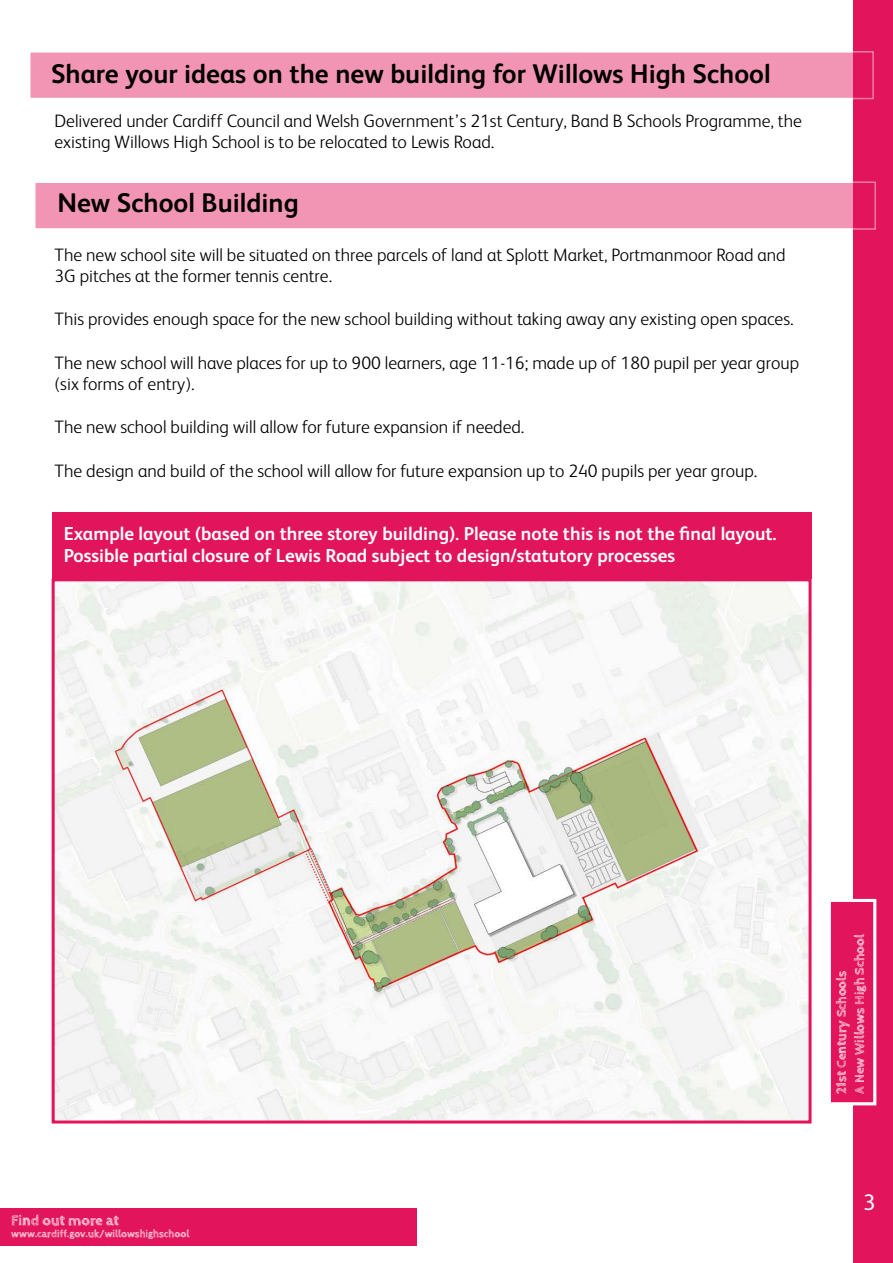
<style>
.page{position:relative;width:893px;height:1263px;background:#fff}
.page>*{position:absolute;margin:0;border:0;box-sizing:border-box;transform-origin:0 0}
.t1{font:700 27px "FS Albert";color:#000}
.t2{font:22.5px "FS Albert";color:#fff}
.t3{font:700 18.75px/22.5px "FS Albert";color:#fff}
.t4{font:300 18px/21.6px "FS Albert";color:#000}
.t5{font:700 14.85px "Cabin Sketch";color:#fff}
.t6{font:700 13.5px/18px "Cabin Sketch";color:#fff}
.t7{font:700 10.5px "Cabin Sketch";color:#fff}
.t8{font:700 8.4px/9px "Cabin Sketch";letter-spacing:-.025em;color:#fff}
</style>
<div class="page">
<div style="left:0;top:1208px;width:417px;height:38px;background:#e2145b"></div>
<div style="left:853px;top:0;width:40px;height:1263px;background:#e2145b"></div>
<div style="left:29px;top:51px;width:845px;height:48px;background:#f295b5;border:2px solid #fff"></div>
<div style="left:34px;top:181px;width:842px;height:49px;background:#f295b5;border:2px solid #fff"></div>
<img style="left:56px;top:582px;width:752px;height:537px">
<div style="left:52px;top:578px;width:760px;height:545px;border:3px solid #e2145b"></div>
<div style="left:52px;top:512px;width:759px;height:67px;background:#e2145b"></div>
<div style="left:828px;top:899px;width:48px;height:206px;background:#e2145b;border:3px solid #fff"></div>
<h1 class="t1" style="left:51px;top:56px;width:721px">Share your ideas on the new building for Willows High School</h1>
<p class="t4" style="left:55px;top:109px;width:749px">Delivered under Cardiff Council and Welsh Government’s 21st Century, Band B Schools Programme, the existing Willows High School is to be relocated to Lewis Road.</p>
<h1 class="t1" style="left:57px;top:185px;width:243px">New School Building</h1>
<p class="t4" style="left:55px;top:243px;width:733px">The new school site will be situated on three parcels of land at Splott Market, Portmanmoor Road and<br>3G pitches at the former tennis centre.</p>
<p class="t4" style="left:55px;top:307px;width:741px">This provides enough space for the new school building without taking away any existing open spaces.</p>
<p class="t4" style="left:55px;top:351px;width:746px">The new school will have places for up to 900 learners, age 11-16; made up of 180 pupil per year group (six forms of entry).</p>
<p class="t4" style="left:55px;top:415px;width:471px">The new school building will allow for future expansion if needed.</p>
<p class="t4" style="left:55px;top:459px;width:704px">The design and build of the school will allow for future expansion up to 240 pupils per year group.</p>
<p class="t3" style="left:64px;top:521px;width:714px">Example layout (based on three storey building). Please note this is not the final layout.<br>Possible partial closure of Lewis Road subject to design/statutory processes</p>
<p class="t5" style="left:11px;top:1212px;width:109px">Find out more at</p>
<p class="t7" style="left:11px;top:1228px;width:180px">www.cardiff.gov.uk/willowshighschool</p>
<p class="t8" style="left:851px;top:1094px;width:188px;rotate:-90deg">The redevelopment of Cantonian High School,<br>Riverbank Special School and Woodlands High School</p>
<p class="t6" style="left:833px;top:1094px;width:161px;rotate:-90deg">21st Century Schools<br>A New Willows High School</p>
<p class="t5" style="left:833px;top:1094px;width:137px;rotate:-90deg">21st Century Schools</p>
<p class="t2" style="left:863px;top:1187px;width:14px">3</p>
</div>
